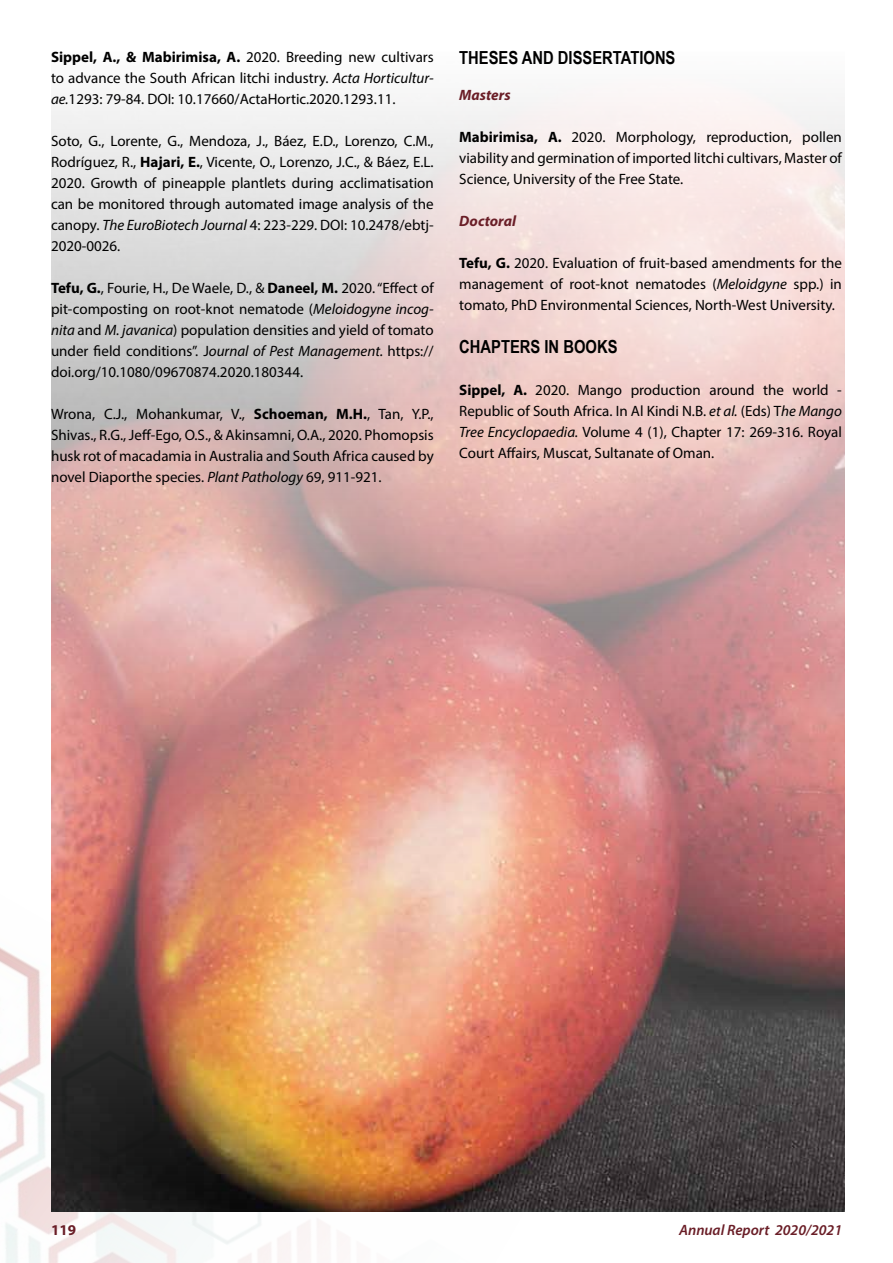
<style>
.page{position:relative;width:893px;height:1263px;background:#fff}
.page>*{position:absolute;margin:0;border:0;box-sizing:border-box;transform-origin:0 0}
.t1{font:700 18px "Arial Narrow";color:#000}
.t2{font:15px/21px "Myriad Pro";color:#000;text-align:justify}
.t3{font:italic 600 15px "Myriad Pro";color:#6a1e27}
.t4{font:italic 700 15px "Myriad Pro";color:#6a1e27}
.t5{font:700 15px "Myriad Pro";color:#6a1e27}
.s1{font-weight:700}
.s2{font-style:italic}
</style>
<div class="page">
<img style="left:0;top:947px;width:326px;height:316px">
<img style="left:51px;top:97px;width:793px;height:1115px">
<p class="t2" style="left:51px;top:47px;width:384px"><span class="s1">Sippel, A., &amp; Mabirimisa, A.</span> 2020. Breeding new cultivars to advance the South African litchi industry. <span class="s2">Acta Horticultur&shy;ae.</span>1293: 79-84. DOI: 10.17660/ActaHortic.2020.1293.11.</p>
<p class="t2" style="left:51px;top:131px;width:384px">Soto, G., Lorente, G., Mendoza, J., Báez, E.D., Lorenzo, C.M., Rodríguez, R., <span class="s1">Hajari, E.</span>, Vicente, O., Lorenzo, J.C., &amp; Báez, E.L.<br>2020. Growth of pineapple plantlets during acclimatisation can be monitored through automated image analysis of the canopy. <span class="s2">The EuroBiotech Journal</span> 4: 223-229. DOI: 10.2478/ebtj-2020-0026.</p>
<p class="t2" style="left:51px;top:278px;width:384px"><span class="s1">Tefu, G.</span>, Fourie, H., De Waele, D., &amp; <span class="s1">Daneel, M.</span> 2020. “Effect of pit-composting on root-knot nematode (<span class="s2">Meloidogyne incog&shy;nita</span> and <span class="s2">M. javanica</span>) population densities and yield of tomato under field conditions”. J<span class="s2">ournal of Pest Management.</span> https:// doi.org/10.1080/09670874.2020.180344.</p>
<p class="t2" style="left:51px;top:404px;width:384px">Wrona, C.J., Mohankumar, V., <span class="s1">Schoeman, M.H.</span>, Tan, Y.P., Shivas., R.G., Jeff-Ego, O.S., &amp; Akinsamni, O.A., 2020. Phomopsis husk rot of macadamia in Australia and South Africa caused by novel Diaporthe species. <span class="s2">Plant Pathology</span> 69, 911-921.</p>
<p class="t1" style="left:459px;top:44px;width:218px">THESES AND DISSERTATIONS</p>
<p class="t4" style="left:459px;top:85px;width:53px">Masters</p>
<p class="t2" style="left:459px;top:126px;width:384px"><span class="s1">Mabirimisa, A.</span> 2020. Morphology, reproduction, pollen viability and germination of imported litchi cultivars, Master of Science, University of the Free State.</p>
<p class="t4" style="left:459px;top:211px;width:58px">Doctoral</p>
<p class="t2" style="left:459px;top:252px;width:384px"><span class="s1">Tefu, G.</span> 2020. Evaluation of fruit-based amendments for the management of root-knot nematodes (<span class="s2">Meloidgyne</span> spp.) in tomato, PhD Environmental Sciences, North-West University.</p>
<p class="t1" style="left:459px;top:333px;width:160px">CHAPTERS IN BOOKS</p>
<p class="t2" style="left:459px;top:379px;width:384px"><span class="s1">Sippel, A.</span> 2020. Mango production around the world - Republic of South Africa. In Al Kindi N.B. <span class="s2">et al.</span> (Eds) T<span class="s2">he Mango Tree Encyclopaedia.</span> Volume 4 (1), Chapter 17: 269-316. Royal Court Affairs, Muscat, Sultanate of Oman.</p>
<p class="t5" style="left:51px;top:1220px;width:26px">119</p>
<p class="t3" style="left:679px;top:1220px;width:165px">Annual Report 2020/2021</p>
</div>
